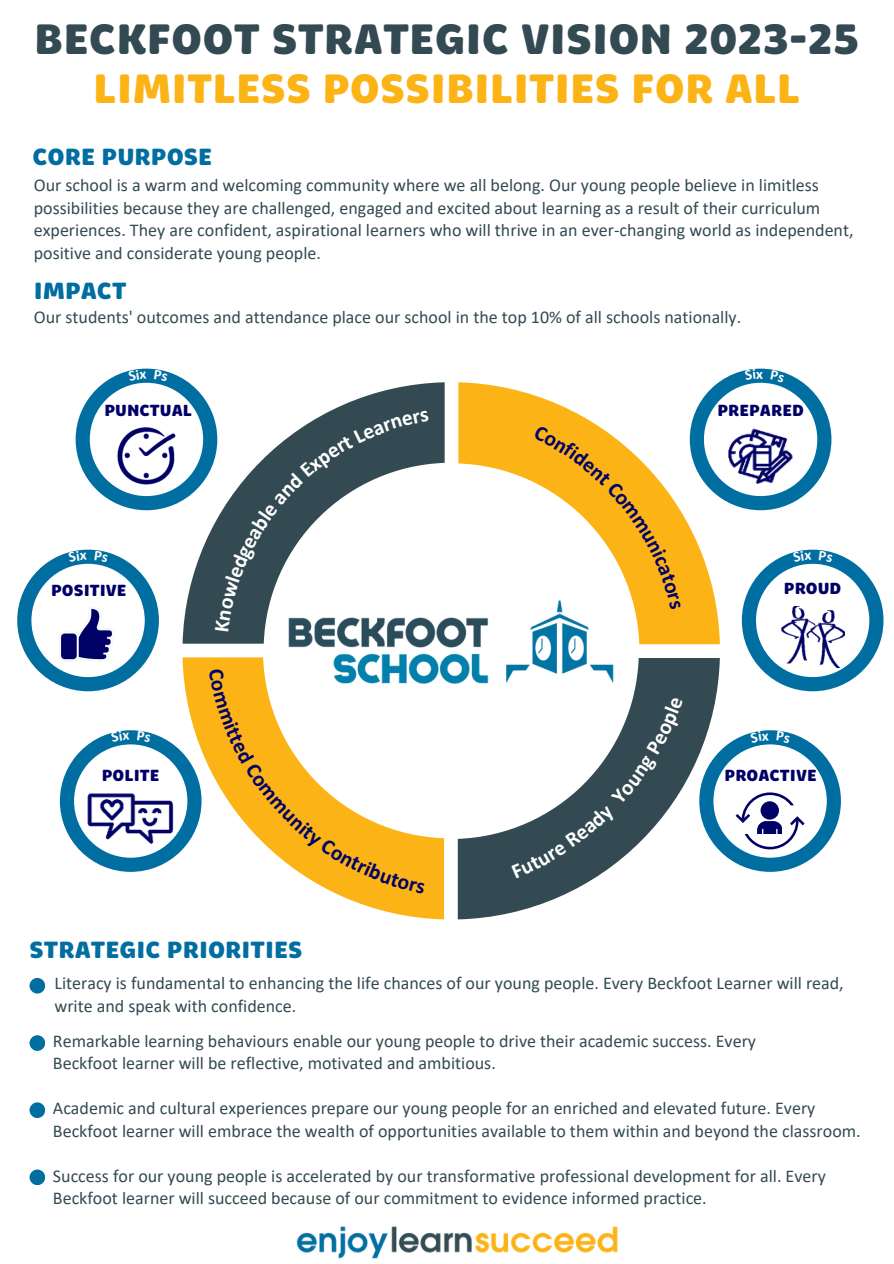
<style>
.page{position:relative;width:894px;height:1264px;background:#fff}
.page>*{position:absolute;margin:0;border:0;box-sizing:border-box;transform-origin:0 0}
.t1{font:900 43.5px "Brevia";color:#334a52}
.t2{font:900 42px "Brevia";color:#fcb316}
.t3{font:900 24px "Brevia";color:#016ea1}
.t4{font:18px/22.5px "Calibri";color:#334a52}
.t5{font:900 16.5px "Brevia";color:#006}
</style>
<div class="page">
<img style="left:296px;top:1226px;width:322px;height:33px">
<div style="left:30px;top:977px;width:15px;height:16px;background:#016ea1;border-radius:50%"></div>
<div style="left:30px;top:1035px;width:15px;height:15px;background:#016ea1;border-radius:50%"></div>
<div style="left:30px;top:1102px;width:15px;height:15px;background:#016ea1;border-radius:50%"></div>
<div style="left:30px;top:1169px;width:15px;height:16px;background:#016ea1;border-radius:50%"></div>
<svg style="left:458px;top:382px;width:261px;height:262px"></svg>
<svg style="left:429px;top:382px;width:15px;height:82px"></svg>
<svg style="left:337px;top:837px;width:107px;height:82px;fill:#fcb316"></svg>
<svg style="left:457px;top:658px;width:262px;height:261px"></svg>
<img style="left:429px;top:562px;width:184px;height:159px">
<svg style="left:533px;top:425px;width:148px;height:184px"></svg>
<svg style="left:511px;top:697px;width:172px;height:181px"></svg>
<svg style="left:689px;top:368px;width:142px;height:142px"></svg>
<svg style="left:741px;top:549px;width:142px;height:142px"></svg>
<svg style="left:17px;top:368px;width:412px;height:526px"></svg>
<svg style="left:699px;top:730px;width:141px;height:141px"></svg>
<h1 class="t1" style="left:34px;top:10px;width:826px">BECKFOOT STRATEGIC VISION 2023-25</h1>
<h2 class="t2" style="left:93px;top:61px;width:708px">LIMITLESS POSSIBILITIES FOR ALL</h2>
<h3 class="t3" style="left:32px;top:141px;width:181px">CORE PURPOSE</h3>
<p class="t4" style="left:34px;top:176px;width:821px">Our school is a warm and welcoming community where we all belong. Our young people believe in limitless possibilities because they are challenged, engaged and excited about learning as a result of their curriculum experiences. They are confident, aspirational learners who will thrive in an ever-changing world as independent, positive and considerate young people.</p>
<h3 class="t3" style="left:34px;top:274px;width:94px">IMPACT</h3>
<p class="t4" style="left:34px;top:307px;width:708px">Our students' outcomes and attendance place our school in the top 10% of all schools nationally.</p>
<p class="t5" style="left:104px;top:399px;width:89px">PUNCTUAL</p>
<p class="t5" style="left:717px;top:399px;width:88px">PREPARED</p>
<p class="t5" style="left:51px;top:580px;width:77px">POSITIVE</p>
<p class="t5" style="left:783px;top:577px;width:59px">PROUD</p>
<p class="t5" style="left:102px;top:765px;width:59px">POLITE</p>
<p class="t5" style="left:724px;top:765px;width:94px">PROACTIVE</p>
<h3 class="t3" style="left:30px;top:933px;width:274px">STRATEGIC PRIORITIES</h3>
<h1 class="t4" style="left:54px;top:973px;width:790px">Literacy is fundamental to enhancing the life chances of our young people. Every Beckfoot Learner will read, write and speak with confidence.</h1>
<p class="t4" style="left:53px;top:1030px;width:704px">Remarkable learning behaviours enable our young people to drive their academic success. Every<br>Beckfoot learner will be reflective, motivated and ambitious.</p>
<p class="t4" style="left:53px;top:1098px;width:809px">Academic and cultural experiences prepare our young people for an enriched and elevated future. Every<br>Beckfoot learner will embrace the wealth of opportunities available to them within and beyond the classroom.</p>
<p class="t4" style="left:53px;top:1165px;width:774px">Success for our young people is accelerated by our transformative professional development for all. Every<br>Beckfoot learner will succeed because of our commitment to evidence informed practice.</p>
</div>
